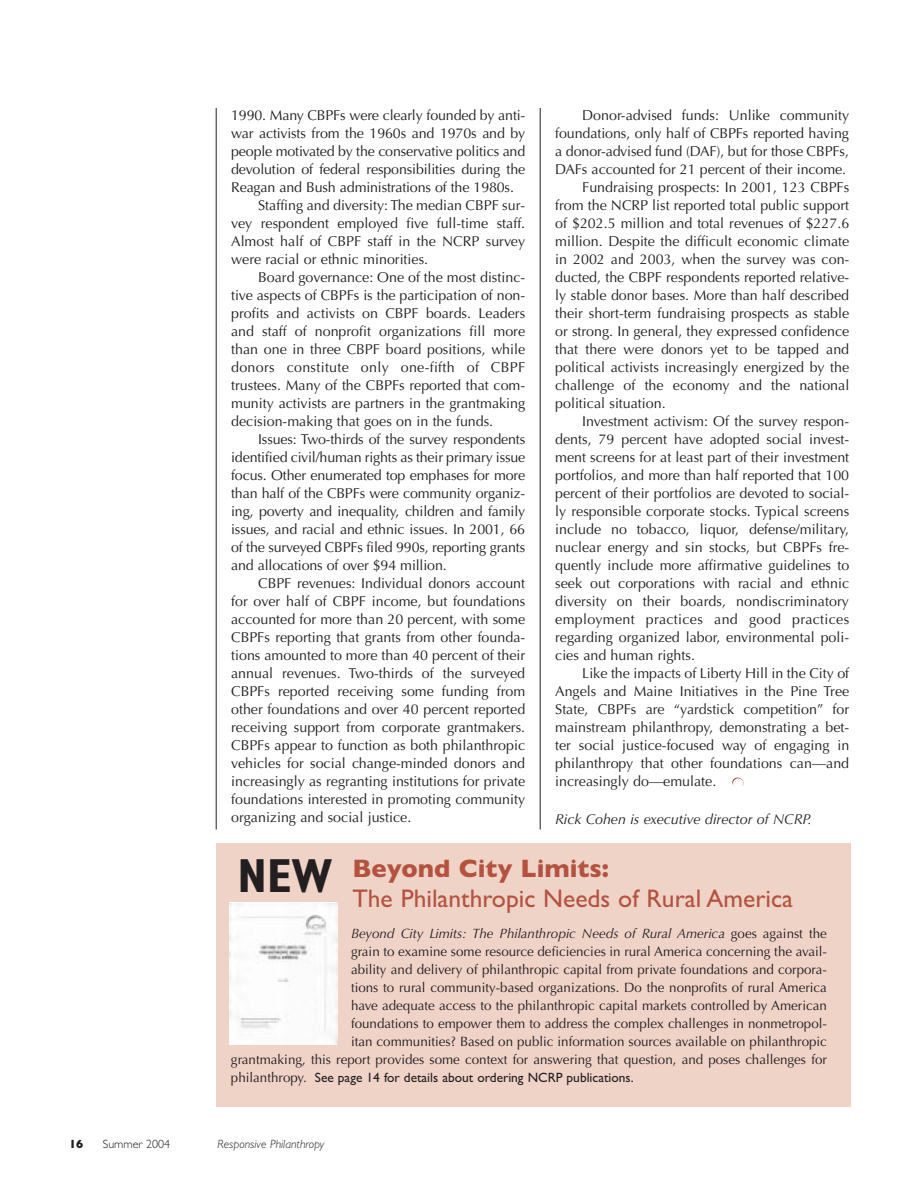
<style>
.page{position:relative;width:918px;height:1188px;background:#fff}
.page>*{position:absolute;margin:0;border:0;box-sizing:border-box;transform-origin:0 0}
.t1{font:700 condensed 48px "Gill Sans";color:#231f20}
.t2{font:25.5px "Gill Sans";color:#b45240}
.t3{font:700 25.5px "Gill Sans";color:#b45240}
.t4{font:14.25px "Optima";color:#231f20}
.t5{font:14.25px "Optima";letter-spacing:.02em;color:#231f20}
.t6{font:italic 14.25px "Optima";color:#231f20}
.t7{font:13.5px/18px "Optima";color:#231f20;text-align:right}
.t8{font:13.5px "Gill Sans";color:#231f20}
.t9{font:italic 300 12px "Gill Sans";color:#231f20}
.t10{font:300 12px "Gill Sans";color:#231f20}
.t11{font:700 12px "Gill Sans";color:#231f20}
.s1{font-style:italic}
.s2{font-family:"Optima"}
</style>
<div class="page">
<svg style="left:732px;top:778px;width:11px;height:8px"></svg>
<hr style="left:540px;top:108px;width:1px;height:722px;background:#231f20">
<hr style="left:216px;top:108px;width:1px;height:722px;background:#231f20">
<div style="left:216px;top:844px;width:634px;height:263px;background:#efd3c7"></div>
<div style="left:230px;top:902px;width:108px;height:143px;background:#fff"></div>
<img style="left:230px;top:904px;width:108px;height:139px">
<p class="t4" style="left:231px;top:110px;width:296px">1990. Many CBPFs were clearly founded by anti-</p>
<p class="t4" style="left:231px;top:128px;width:296px">war activists from the 1960s and 1970s and by</p>
<p class="t4" style="left:231px;top:146px;width:296px">people motivated by the conservative politics and</p>
<p class="t4" style="left:231px;top:164px;width:296px">devolution of federal responsibilities during the</p>
<p class="t4" style="left:231px;top:182px;width:284px">Reagan and Bush administrations of the 1980s.</p>
<p class="t4" style="left:258px;top:200px;width:269px">Staffing and diversity: The median CBPF sur-</p>
<p class="t4" style="left:231px;top:218px;width:296px">vey respondent employed five full-time staff.</p>
<p class="t4" style="left:231px;top:236px;width:296px">Almost half of CBPF staff in the NCRP survey</p>
<p class="t4" style="left:231px;top:254px;width:199px">were racial or ethnic minorities.</p>
<p class="t4" style="left:258px;top:272px;width:269px">Board governance: One of the most distinc-</p>
<p class="t4" style="left:231px;top:290px;width:296px">tive aspects of CBPFs is the participation of non-</p>
<p class="t4" style="left:231px;top:308px;width:296px">profits and activists on CBPF boards. Leaders</p>
<p class="t4" style="left:231px;top:326px;width:296px">and staff of nonprofit organizations fill more</p>
<p class="t4" style="left:231px;top:344px;width:296px">than one in three CBPF board positions, while</p>
<p class="t5" style="left:231px;top:362px;width:295px">donors constitute only one-fifth of CBPF</p>
<p class="t4" style="left:231px;top:380px;width:296px">trustees. Many of the CBPFs reported that com-</p>
<p class="t4" style="left:231px;top:398px;width:296px">munity activists are partners in the grantmaking</p>
<p class="t4" style="left:231px;top:416px;width:264px">decision-making that goes on in the funds.</p>
<p class="t4" style="left:258px;top:434px;width:269px">Issues: Two-thirds of the survey respondents</p>
<p class="t4" style="left:231px;top:452px;width:296px">identified civil/human rights as their primary issue</p>
<p class="t4" style="left:231px;top:470px;width:296px">focus. Other enumerated top emphases for more</p>
<p class="t4" style="left:231px;top:488px;width:296px">than half of the CBPFs were community organiz-</p>
<p class="t4" style="left:231px;top:506px;width:296px">ing, poverty and inequality, children and family</p>
<p class="t4" style="left:231px;top:524px;width:296px">issues, and racial and ethnic issues. In 2001, 66</p>
<p class="t4" style="left:231px;top:542px;width:296px">of the surveyed CBPFs filed 990s, reporting grants</p>
<p class="t4" style="left:231px;top:560px;width:217px">and allocations of over $94 million.</p>
<p class="t4" style="left:258px;top:578px;width:268px">CBPF revenues: Individual donors account</p>
<p class="t4" style="left:231px;top:596px;width:296px">for over half of CBPF income, but foundations</p>
<p class="t4" style="left:231px;top:614px;width:296px">accounted for more than 20 percent, with some</p>
<p class="t4" style="left:231px;top:632px;width:296px">CBPFs reporting that grants from other founda-</p>
<p class="t4" style="left:231px;top:650px;width:296px">tions amounted to more than 40 percent of their</p>
<p class="t4" style="left:231px;top:668px;width:295px">annual revenues. Two-thirds of the surveyed</p>
<p class="t4" style="left:231px;top:686px;width:296px">CBPFs reported receiving some funding from</p>
<p class="t4" style="left:231px;top:704px;width:296px">other foundations and over 40 percent reported</p>
<p class="t4" style="left:231px;top:722px;width:296px">receiving support from corporate grantmakers.</p>
<p class="t4" style="left:231px;top:740px;width:296px">CBPFs appear to function as both philanthropic</p>
<p class="t4" style="left:231px;top:758px;width:296px">vehicles for social change-minded donors and</p>
<p class="t4" style="left:231px;top:776px;width:296px">increasingly as regranting institutions for private</p>
<p class="t4" style="left:231px;top:794px;width:296px">foundations interested in promoting community</p>
<p class="t4" style="left:231px;top:812px;width:182px">organizing and social justice.</p>
<p class="t4" style="left:582px;top:110px;width:269px">Donor-advised funds: Unlike community</p>
<p class="t4" style="left:555px;top:128px;width:295px">foundations, only half of CBPFs reported having</p>
<p class="t4" style="left:555px;top:146px;width:295px">a donor-advised fund (DAF), but for those CBPFs,</p>
<p class="t4" style="left:555px;top:164px;width:293px">DAFs accounted for 21 percent of their income.</p>
<p class="t4" style="left:582px;top:182px;width:269px">Fundraising prospects: In 2001, 123 CBPFs</p>
<p class="t4" style="left:555px;top:200px;width:296px">from the NCRP list reported total public support</p>
<p class="t4" style="left:555px;top:218px;width:296px">of $202.5 million and total revenues of $227.6</p>
<p class="t4" style="left:555px;top:236px;width:296px">million. Despite the difficult economic climate</p>
<p class="t4" style="left:555px;top:254px;width:296px">in 2002 and 2003, when the survey was con-</p>
<p class="t4" style="left:555px;top:272px;width:296px">ducted, the CBPF respondents reported relative-</p>
<p class="t4" style="left:555px;top:290px;width:295px">ly stable donor bases. More than half described</p>
<p class="t4" style="left:555px;top:308px;width:296px">their short-term fundraising prospects as stable</p>
<p class="t4" style="left:555px;top:326px;width:296px">or strong. In general, they expressed confidence</p>
<p class="t4" style="left:555px;top:344px;width:296px">that there were donors yet to be tapped and</p>
<p class="t4" style="left:555px;top:362px;width:296px">political activists increasingly energized by the</p>
<p class="t4" style="left:555px;top:380px;width:296px">challenge of the economy and the national</p>
<p class="t4" style="left:555px;top:398px;width:112px">political situation.</p>
<p class="t4" style="left:582px;top:416px;width:269px">Investment activism: Of the survey respon-</p>
<p class="t4" style="left:555px;top:434px;width:296px">dents, 79 percent have adopted social invest-</p>
<p class="t4" style="left:555px;top:452px;width:296px">ment screens for at least part of their investment</p>
<p class="t4" style="left:555px;top:470px;width:296px">portfolios, and more than half reported that 100</p>
<p class="t4" style="left:555px;top:488px;width:296px">percent of their portfolios are devoted to social-</p>
<p class="t4" style="left:555px;top:506px;width:296px">ly responsible corporate stocks. Typical screens</p>
<p class="t4" style="left:555px;top:524px;width:295px">include no tobacco, liquor, defense/military,</p>
<p class="t4" style="left:555px;top:542px;width:296px">nuclear energy and sin stocks, but CBPFs fre-</p>
<p class="t4" style="left:555px;top:560px;width:296px">quently include more affirmative guidelines to</p>
<p class="t4" style="left:555px;top:578px;width:295px">seek out corporations with racial and ethnic</p>
<p class="t4" style="left:555px;top:596px;width:295px">diversity on their boards, nondiscriminatory</p>
<p class="t5" style="left:555px;top:614px;width:295px">employment practices and good practices</p>
<p class="t4" style="left:555px;top:632px;width:296px">regarding organized labor, environmental poli-</p>
<p class="t4" style="left:555px;top:650px;width:141px">cies and human rights.</p>
<p class="t4" style="left:582px;top:668px;width:269px">Like the impacts of Liberty Hill in the City of</p>
<p class="t4" style="left:555px;top:686px;width:296px">Angels and Maine Initiatives in the Pine Tree</p>
<p class="t4" style="left:555px;top:704px;width:296px">State, CBPFs are “yardstick competition” for</p>
<p class="t4" style="left:555px;top:722px;width:296px">mainstream philanthropy, demonstrating a bet-</p>
<p class="t4" style="left:555px;top:740px;width:296px">ter social justice-focused way of engaging in</p>
<p class="t4" style="left:555px;top:758px;width:295px">philanthropy that other foundations can—and</p>
<p class="t4" style="left:555px;top:776px;width:163px">increasingly do—emulate.</p>
<p class="t6" style="left:555px;top:813px;width:258px">Rick Cohen is executive director of NCRP.</p>
<h1 class="t1" style="left:238px;top:857px;width:96px">NEW</h1>
<h2 class="t3" style="left:352px;top:853px;width:258px">Beyond City Limits:</h2>
<h2 class="t2" style="left:352px;top:883px;width:442px">The Philanthropic Needs of Rural America</h2>
<p class="t7" style="left:231px;top:925px;width:598px"><span class="s1">Beyond City Limits: The Philanthropic Needs of Rural America</span> goes against the<br>grain to examine some resource deficiencies in rural America concerning the avail-<br>ability and delivery of philanthropic capital from private foundations and corpora-<br>tions to rural community-based organizations. Do the nonprofits of rural America<br>have adequate access to the philanthropic capital markets controlled by American<br>foundations to empower them to address the complex challenges in nonmetropol-<br>itan communities? Based on public information sources available on philanthropic<br>grantmaking, this report provides some context for answering that question, and poses challenges for</p>
<p class="t8" style="left:231px;top:1069px;width:404px"><span class="s2">philanthropy.</span> See page 14 for details about ordering NCRP publications.</p>
<p class="t11" style="left:69px;top:1136px;width:16px">16</p>
<p class="t10" style="left:103px;top:1136px;width:69px">Summer 2004</p>
<p class="t9" style="left:218px;top:1136px;width:108px">Responsive Philanthropy</p>
</div>
